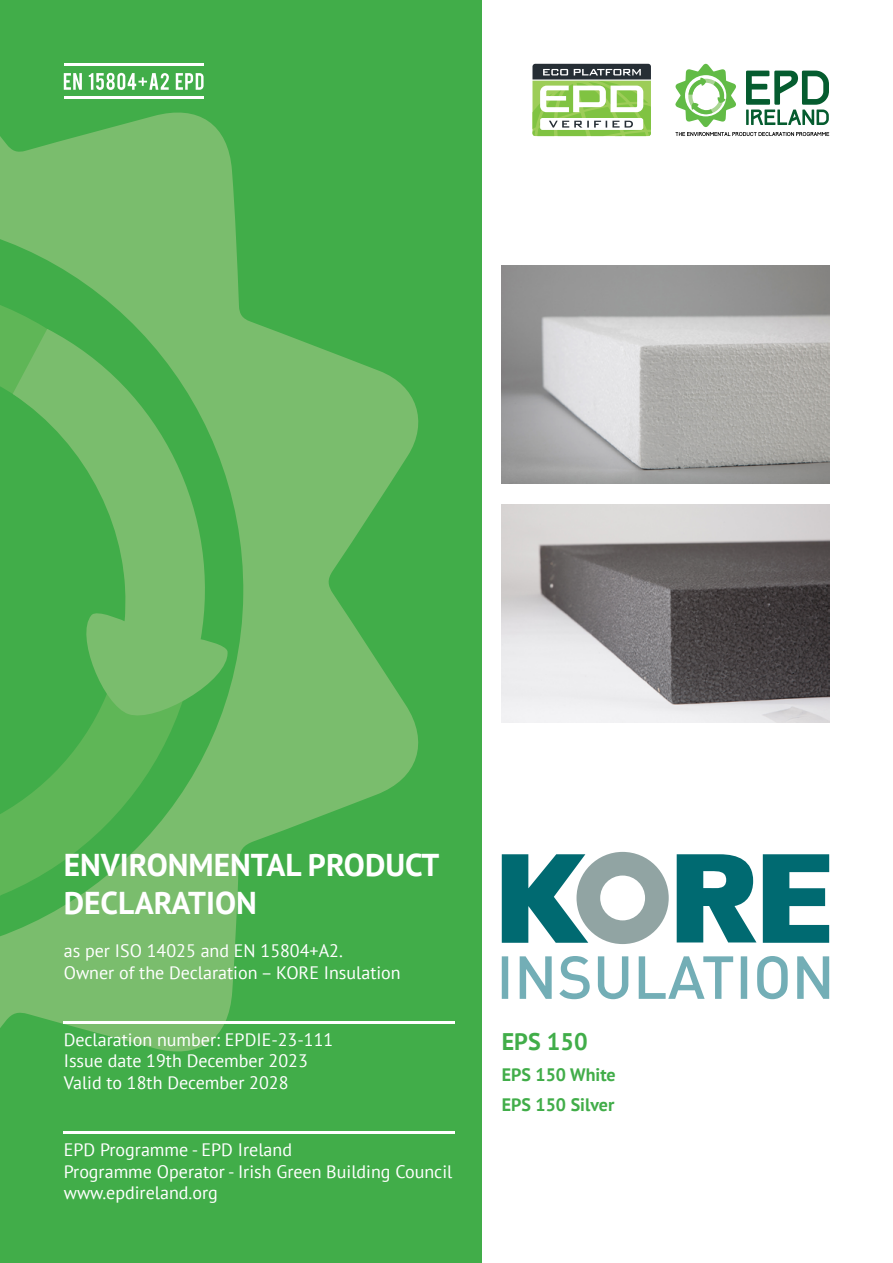
<style>
.page{position:relative;width:893px;height:1263px;background:#fff}
.page>*{position:absolute;margin:0;border:0;box-sizing:border-box;transform-origin:0 0}
.t1{font:700 31.5px/37.8px "PT Sans";color:#fff}
.t2{font:700 24px "PT Sans";color:#41ad49}
.t3{font:18px/21.6px "PT Sans";color:#fff}
.t4{font:700 18px/30.2px "PT Sans";color:#41ad49}
</style>
<div class="page">
<div style="left:0;top:0;width:481px;height:1263px;background:#41ad49"></div>
<svg style="left:0;top:63px;width:430px;height:1071px"></svg>
<svg style="left:13px;top:329px;width:216px;height:394px"></svg>
<svg style="left:0;top:706px;width:1px;height:245px"></svg>
<svg style="left:64px;top:73px;width:140px;height:17px"></svg>
<hr style="left:64px;top:64px;width:140px;height:2px;background:#fff">
<hr style="left:64px;top:97px;width:140px;height:2px;background:#fff">
<svg style="left:675px;top:63px;width:154px;height:73px"></svg>
<svg style="left:532px;top:64px;width:119px;height:72px"></svg>
<svg style="left:502px;top:852px;width:327px;height:92px"></svg>
<svg style="left:502px;top:956px;width:327px;height:43px"></svg>
<img style="left:502px;top:265px;width:327px;height:219px">
<img style="left:502px;top:504px;width:327px;height:218px">
<hr style="left:64px;top:1131px;width:391px;height:2px;background:#fff">
<hr style="left:64px;top:1021px;width:391px;height:2px;background:#fff">
<h1 class="t1" style="left:64px;top:846px;width:377px">ENVIRONMENTAL PRODUCT<br>DECLARATION</h1>
<p class="t3" style="left:64px;top:940px;width:338px">as per ISO 14025 and EN 15804+A2.<br>Owner of the Declaration – KORE Insulation</p>
<p class="t3" style="left:64px;top:1028px;width:271px">Declaration number: EPDIE-23-111<br>Issue date 19th December 2023<br>Valid to 18th December 2028</p>
<p class="t3" style="left:64px;top:1138px;width:390px">EPD Programme - EPD Ireland<br>Programme Operator - Irish Green Building Council www.epdireland.org</p>
<h2 class="t2" style="left:502px;top:1026px;width:87px">EPS 150</h2>
<p class="t4" style="left:502px;top:1059px;width:116px">EPS 150 White<br>EPS 150 Silver</p>
</div>
